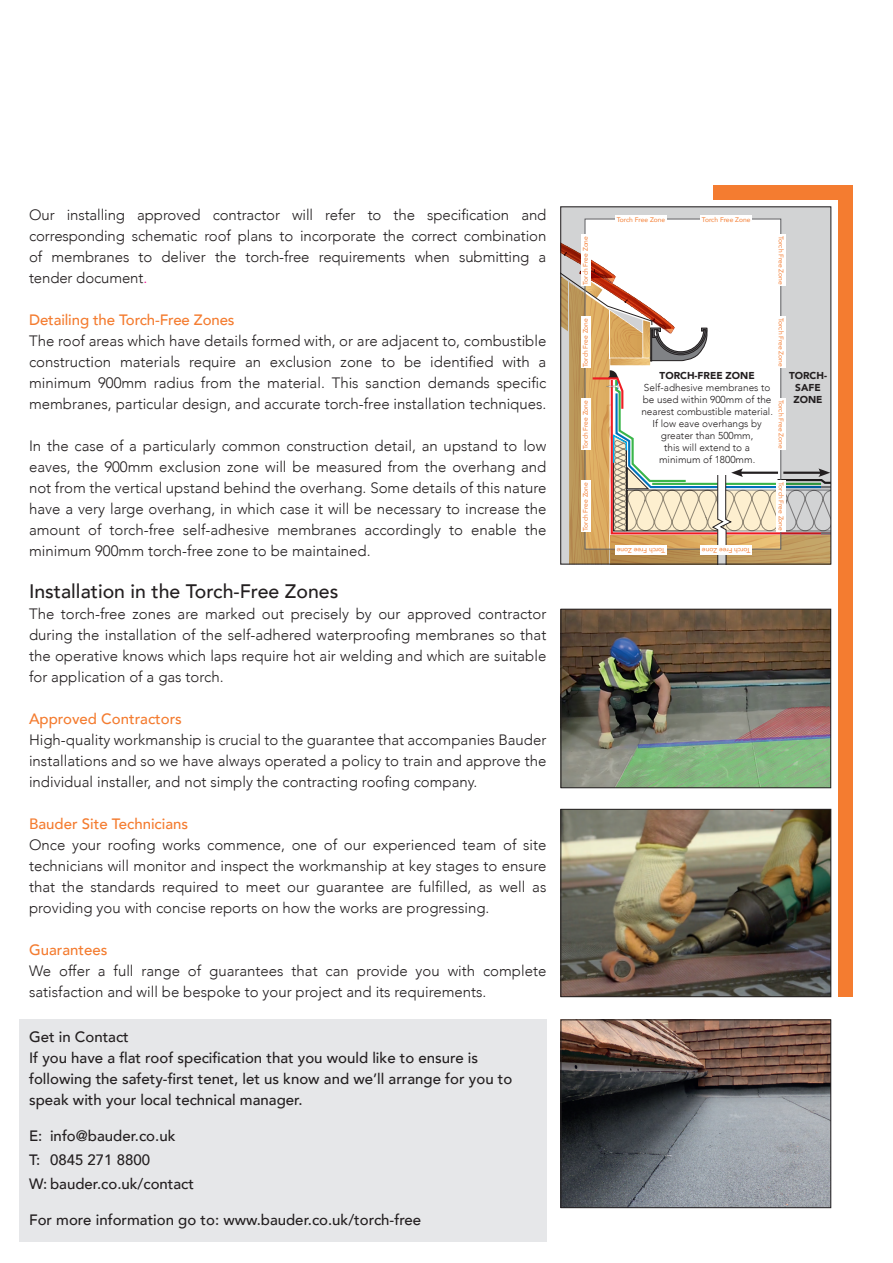
<style>
.page{position:relative;width:893px;height:1263px;background:#fff}
.page>*{position:absolute;margin:0;border:0;box-sizing:border-box;transform-origin:0 0}
.t1{font:500 19.5px "Avenir";color:#231f20}
.t2{font:300 15px/21px "Avenir";color:#231f20;text-align:justify}
.t3{font:500 15px/21px "Avenir";color:#231f20}
.t4{font:500 15px "Avenir";color:#f47c30}
.t5{font:300 10.05px/12px "Avenir";color:#231f20;text-align:center}
.t6{font:900 10.05px/12px "Avenir";color:#231f20;text-align:center}
.t7{font:6.75px "Avenir";color:#f47c30}
.s1{color:#ed028c}
</style>
<div class="page">
<div style="left:19px;top:1019px;width:527px;height:223px;background:#e6e7e9"></div>
<div style="left:838px;top:185px;width:15px;height:812px;background:#f47c30"></div>
<div style="left:713px;top:185px;width:136px;height:15px;background:#f47c30"></div>
<img style="left:563px;top:611px;width:266px;height:175px">
<div style="left:561px;top:609px;width:270px;height:179px;border:1px solid #231f20"></div>
<img style="left:563px;top:811px;width:266px;height:184px">
<div style="left:561px;top:809px;width:270px;height:188px;border:1px solid #231f20"></div>
<img style="left:563px;top:1021px;width:266px;height:185px">
<div style="left:561px;top:1019px;width:270px;height:189px;border:1px solid #231f20"></div>
<svg style="left:561px;top:207px;width:270px;height:357px"></svg>
<p class="t2" style="left:29px;top:205px;width:519px">Our installing approved contractor will refer to the specification and corresponding schematic roof plans to incorporate the correct combination of membranes to deliver the torch-free requirements when submitting a tender document<span class="s1">.</span></p>
<p class="t4" style="left:29px;top:307px;width:207px">Detailing the Torch-Free Zones</p>
<p class="t2" style="left:29px;top:331px;width:519px">The roof areas which have details formed with, or are adjacent to, combustible construction materials require an exclusion zone to be identified with a minimum 900mm radius from the material. This sanction demands specific membranes, particular design, and accurate torch-free installation techniques.</p>
<p class="t2" style="left:29px;top:436px;width:519px">In the case of a particularly common construction detail, an upstand to low eaves, the 900mm exclusion zone will be measured from the overhang and not from the vertical upstand behind the overhang. Some details of this nature have a very large overhang, in which case it will be necessary to increase the amount of torch-free self-adhesive membranes accordingly to enable the minimum 900mm torch-free zone to be maintained.</p>
<h1 class="t1" style="left:29px;top:575px;width:311px">Installation in the Torch-Free Zones</h1>
<p class="t2" style="left:29px;top:604px;width:519px">The torch-free zones are marked out precisely by our approved contractor during the installation of the self-adhered waterproofing membranes so that the operative knows which laps require hot air welding and which are suitable for application of a gas torch.</p>
<p class="t4" style="left:29px;top:706px;width:154px">Approved Contractors</p>
<p class="t2" style="left:29px;top:730px;width:519px">High-quality workmanship is crucial to the guarantee that accompanies Bauder installations and so we have always operated a policy to train and approve the individual installer, and not simply the contracting roofing company.</p>
<p class="t4" style="left:29px;top:811px;width:161px">Bauder Site Technicians</p>
<p class="t2" style="left:29px;top:835px;width:519px">Once your roofing works commence, one of our experienced team of site technicians will monitor and inspect the workmanship at key stages to ensure that the standards required to meet our guarantee are fulfilled, as well as providing you with concise reports on how the works are progressing.</p>
<p class="t4" style="left:29px;top:937px;width:80px">Guarantees</p>
<p class="t2" style="left:29px;top:961px;width:519px">We offer a full range of guarantees that can provide you with complete satisfaction and will be bespoke to your project and its requirements.</p>
<p class="t3" style="left:29px;top:1026px;width:485px">Get in Contact<br>If you have a flat roof specification that you would like to ensure is following the safety-first tenet, let us know and we’ll arrange for you to speak with your local technical manager.</p>
<p class="t3" style="left:29px;top:1123px;width:166px;line-height:24px">E: info@bauder.co.uk<br>T: 0845 271 8800<br>W: bauder.co.uk/contact</p>
<p class="t3" style="left:29px;top:1209px;width:394px">For more information go to: www.bauder.co.uk/torch-free</p>
<p class="t7" style="left:580px;top:285px;width:50px;rotate:-90deg">Torch Free Zone</p>
<p class="t7" style="left:580px;top:367px;width:50px;rotate:-90deg">Torch Free Zone</p>
<p class="t7" style="left:617px;top:214px;width:50px">Torch Free Zone</p>
<p class="t7" style="left:702px;top:214px;width:50px">Torch Free Zone</p>
<p class="t7" style="left:786px;top:236px;width:50px;rotate:90deg">Torch Free Zone</p>
<p class="t7" style="left:786px;top:318px;width:50px;rotate:90deg">Torch Free Zone</p>
<p class="t6" style="left:660px;top:369px;width:97px">TORCH-FREE ZONE</p>
<p class="t5" style="left:641px;top:381px;width:133px">Self-adhesive membranes to be used within 900mm of the nearest combustible material.<br>If low eave overhangs by greater than 500mm,<br>this will extend to a<br>minimum of 1800mm.</p>
<p class="t6" style="left:789px;top:369px;width:40px">TORCH-<br>SAFE<br>ZONE</p>
<p class="t7" style="left:580px;top:449px;width:50px;rotate:-90deg">Torch Free Zone</p>
<p class="t7" style="left:786px;top:400px;width:50px;rotate:90deg">Torch Free Zone</p>
<p class="t7" style="left:580px;top:531px;width:50px;rotate:-90deg">Torch Free Zone</p>
<p class="t7" style="left:665px;top:555px;width:50px;rotate:-180deg">Torch Free Zone</p>
<p class="t7" style="left:750px;top:555px;width:50px;rotate:-180deg">Torch Free Zone</p>
<p class="t7" style="left:786px;top:482px;width:50px;rotate:90deg">Torch Free Zone</p>
</div>
